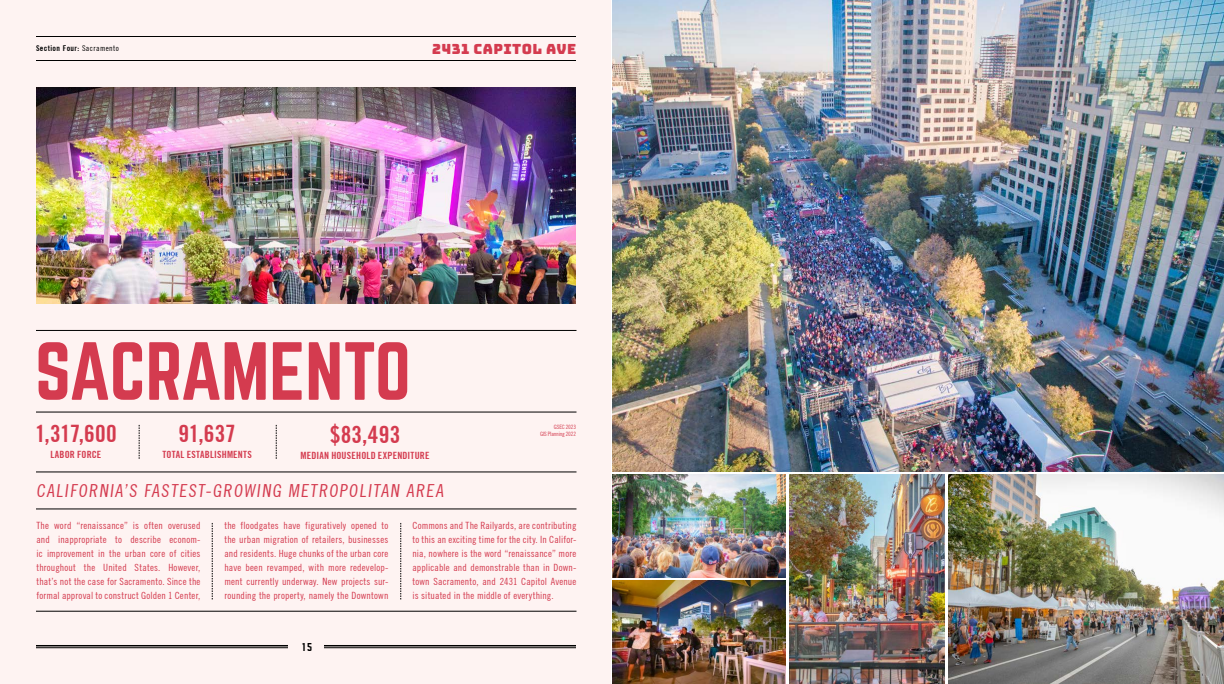
<style>
.page{position:relative;width:1224px;height:684px;background:#fff}
.page>*{position:absolute;margin:0;border:0;box-sizing:border-box;transform-origin:0 0}
.t1{font:72px "Norwester";letter-spacing:-.02em;color:#d43b4f}
.t2{font:700 condensed 24px "Trade Gothic No.20";letter-spacing:.01em;color:#d43b4f}
.t3{font:condensed 18px "Trade Gothic No.18";color:#d43b4f}
.t4{font:14px "Bungee";letter-spacing:.03em;color:#d43b4f}
.t5{font:condensed 10px/14px "Trade Gothic No.18";letter-spacing:.015em;color:#d43b4f;text-align:justify}
.t6{font:700 condensed 10px "Trade Gothic No.20";letter-spacing:.02em;color:#d43b4f}
.t7{font:10px "Norwester";color:#000}
.t8{font:700 condensed 8px "Trade Gothic No.20";letter-spacing:.05em;color:#000}
.t9{font:condensed 6px/7.2px "Trade Gothic No.18";letter-spacing:-.025em;color:#d43b4f;text-align:right}
.s1{font-family:"Trade Gothic No.18";font-weight:400}
</style>
<div class="page">
<img style="left:612px;top:0;width:612px;height:472px">
<img style="left:789px;top:475px;width:156px;height:209px">
<img style="left:612px;top:475px;width:174px;height:103px">
<img style="left:612px;top:581px;width:174px;height:103px">
<img style="left:948px;top:475px;width:276px;height:209px">
<div style="left:0;top:0;width:611px;height:684px;background:#fef3f2"></div>
<hr style="left:36px;top:412px;width:540px;height:1px;background:#000">
<hr style="left:36px;top:472px;width:540px;height:1px;background:#000">
<hr style="left:36px;top:330px;width:540px;height:1px;background:#000">
<hr style="left:36px;top:509px;width:540px;height:1px;background:#000">
<hr style="left:36px;top:611px;width:540px;height:1px;background:#000">
<hr style="left:36px;top:645px;width:252px;height:1px;background:#000">
<hr style="left:36px;top:647px;width:252px;height:1px;background:#000">
<hr style="left:324px;top:645px;width:252px;height:1px;background:#000">
<hr style="left:324px;top:647px;width:252px;height:1px;background:#000">
<img style="left:36px;top:88px;width:540px;height:215px">
<svg style="left:212px;top:523px;width:1px;height:76px"></svg>
<svg style="left:400px;top:523px;width:1px;height:76px"></svg>
<hr style="left:36px;top:60px;width:540px;height:1px;background:#000">
<hr style="left:36px;top:36px;width:540px;height:1px;background:#000">
<svg style="left:139px;top:425px;width:1px;height:34px"></svg>
<svg style="left:276px;top:425px;width:1px;height:34px"></svg>
<p class="t8" style="left:36px;top:44px;width:84px">Section Four: <span class="s1">Sacramento</span></p>
<h3 class="t4" style="left:432px;top:41px;width:146px">2431 CAPITOL AVE</h3>
<h1 class="t1" style="left:35px;top:337px;width:377px">SACRAMENTO</h1>
<h2 class="t2" style="left:35px;top:419px;width:83px">1,317,600</h2>
<h2 class="t2" style="left:178px;top:419px;width:59px">91,637</h2>
<h2 class="t2" style="left:330px;top:419px;width:72px">$83,493</h2>
<p class="t6" style="left:50px;top:449px;width:53px">LABOR FORCE</p>
<p class="t6" style="left:162px;top:449px;width:91px">TOTAL ESTABLISHMENTS</p>
<p class="t6" style="left:300px;top:449px;width:131px">MEDIAN HOUSEHOLD EXPENDITURE</p>
<p class="t9" style="left:540px;top:423px;width:37px">GSEC 2023<br>GIS Planning 2022</p>
<h3 class="t3" style="left:36px;top:480px;width:411px">CALIFORNIA’S FASTEST-GROWING METROPOLITAN AREA</h3>
<p class="t5" style="left:36px;top:518px;width:166px">The word “renaissance” is often overused and inappropriate to describe econom&shy;ic improvement in the urban core of cities throughout the United States. However, that’s not the case for Sacramento. Since the formal approval to construct Golden 1 Center,</p>
<p class="t5" style="left:224px;top:518px;width:166px">the floodgates have figuratively opened to the urban migration of retailers, businesses and residents. Huge chunks of the urban core have been revamped, with more redevelop&shy;ment currently underway. New projects sur&shy;rounding the property, namely the Downtown</p>
<p class="t5" style="left:412px;top:518px;width:166px">Commons and The Railyards, are contributing to this an exciting time for the city. In Califor&shy;nia, nowhere is the word “renaissance” more applicable and demonstrable than in Down&shy;town Sacramento, and 2431 Capitol Avenue is situated in the middle of everything.</p>
<p class="t7" style="left:302px;top:642px;width:12px">15</p>
</div>
